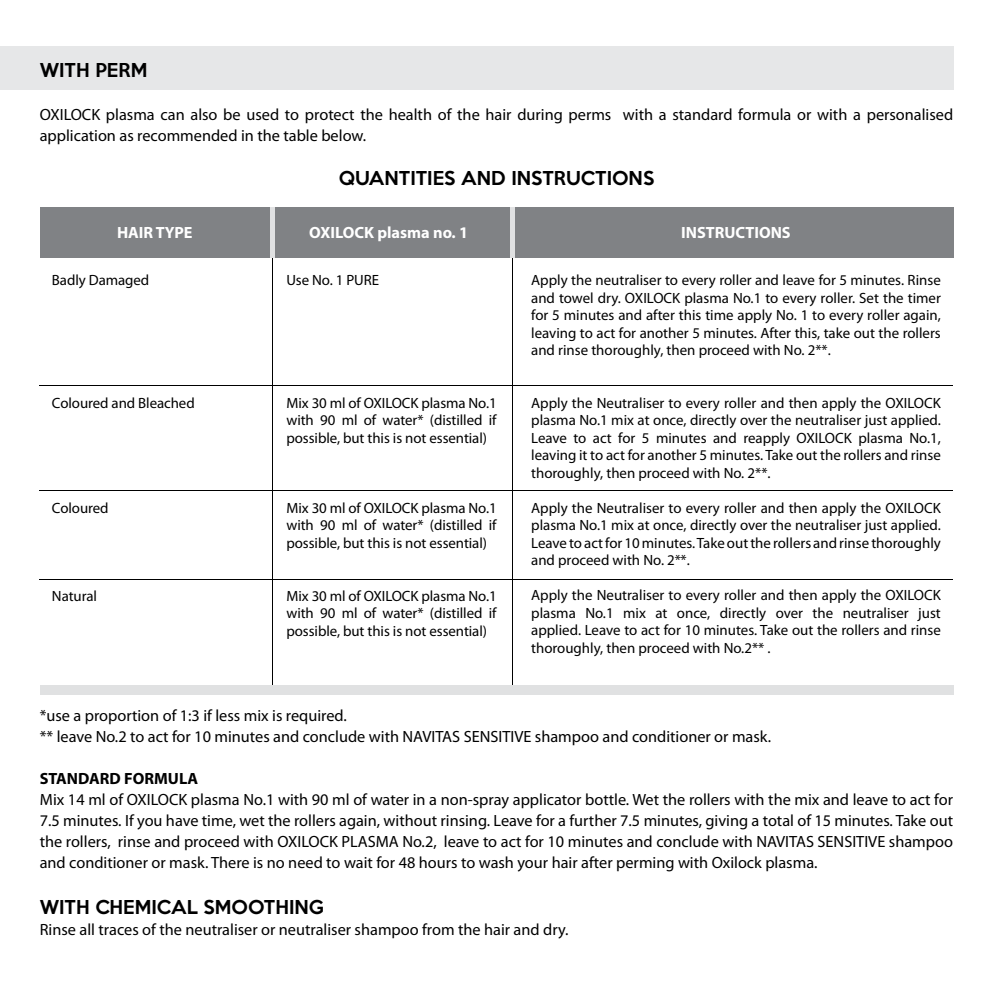
<style>
.page{position:relative;width:993px;height:993px;background:#fff}
.page>*{position:absolute;margin:0;border:0;box-sizing:border-box;transform-origin:0 0}
.t1{font:500 17.5px "Keep Calm";letter-spacing:.005em;color:#000}
.t2{font:16.28px/21px "Myriad Pro";color:#000}
.t3{font:700 16.28px "Myriad Pro";color:#fff}
.t4{font:700 16.28px "Myriad Pro";color:#000}
.t5{font:14.88px/17.5px "Myriad Pro";letter-spacing:-.005em;color:#000;text-align:justify}
</style>
<div class="page">
<div style="left:0;top:46px;width:952px;height:43px;background:#e6e7e8"></div>
<div style="left:40px;top:207px;width:912px;height:50px;background:#808285"></div>
<hr style="left:270px;top:207px;width:4px;height:50px;background:#e0e1e2">
<hr style="left:510px;top:207px;width:4px;height:50px;background:#e0e1e2">
<div style="left:40px;top:685px;width:912px;height:9px;background:#e0e1e2"></div>
<p class="t1" style="left:40px;top:54px;width:109px">WITH PERM</p>
<p class="t2" style="left:40px;top:104px;width:914px">OXILOCK plasma can also be used to protect the health of the hair during perms with a standard formula or with a personalised application as recommended in the table below.</p>
<p class="t1" style="left:338px;top:163px;width:317px">QUANTITIES AND INSTRUCTIONS</p>
<p class="t3" style="left:117px;top:222px;width:77px">HAIR TYPE</p>
<p class="t3" style="left:309px;top:222px;width:160px">OXILOCK plasma no. 1</p>
<p class="t3" style="left:681px;top:222px;width:111px">INSTRUCTIONS</p>
<p class="t5" style="left:52px;top:271px;width:99px">Badly Damaged</p>
<p class="t5" style="left:531px;top:271px;width:411px">Apply the neutraliser to every roller and leave for 5 minutes. Rinse and towel dry. OXILOCK plasma No.1 to every roller. Set the timer for 5 minutes and after this time apply No. 1 to every roller again, leaving to act for another 5 minutes. After this, take out the rollers and rinse thoroughly, then proceed with No. 2**.</p>
<p class="t5" style="left:531px;top:393px;width:411px">Apply the Neutraliser to every roller and then apply the OXILOCK plasma No.1 mix at once, directly over the neutraliser just applied.<br>Leave to act for 5 minutes and reapply OXILOCK plasma No.1, leaving it to act for another 5 minutes. Take out the rollers and rinse thoroughly, then proceed with No. 2**.</p>
<p class="t5" style="left:531px;top:498px;width:411px">Apply the Neutraliser to every roller and then apply the OXILOCK plasma No.1 mix at once, directly over the neutraliser just applied.<br>Leave to act for 10 minutes. Take out the rollers and rinse thoroughly and proceed with No. 2**.</p>
<p class="t5" style="left:531px;top:586px;width:411px">Apply the Neutraliser to every roller and then apply the OXILOCK plasma No.1 mix at once, directly over the neutraliser just applied. Leave to act for 10 minutes. Take out the rollers and rinse thoroughly, then proceed with No.2** .</p>
<p class="t5" style="left:286px;top:271px;width:94px">Use No. 1 PURE</p>
<p class="t5" style="left:286px;top:394px;width:212px">Mix 30 ml of OXILOCK plasma No.1 with 90 ml of water* (distilled if possible, but this is not essential)</p>
<p class="t5" style="left:52px;top:394px;width:144px">Coloured and Bleached</p>
<p class="t5" style="left:286px;top:499px;width:212px">Mix 30 ml of OXILOCK plasma No.1 with 90 ml of water* (distilled if possible, but this is not essential)</p>
<p class="t5" style="left:286px;top:586px;width:212px">Mix 30 ml of OXILOCK plasma No.1 with 90 ml of water* (distilled if possible, but this is not essential)</p>
<p class="t5" style="left:52px;top:499px;width:58px">Coloured</p>
<p class="t5" style="left:52px;top:586px;width:47px">Natural</p>
<p class="t2" style="left:40px;top:704px;width:732px">*use a proportion of 1:3 if less mix is required.<br>** leave No.2 to act for 10 minutes and conclude with NAVITAS SENSITIVE shampoo and conditioner or mask.</p>
<p class="t4" style="left:40px;top:767px;width:160px">STANDARD FORMULA</p>
<p class="t2" style="left:40px;top:788px;width:914px;text-align:justify">Mix 14 ml of OXILOCK plasma No.1 with 90 ml of water in a non-spray applicator bottle. Wet the rollers with the mix and leave to act for 7.5 minutes. If you have time, wet the rollers again, without rinsing. Leave for a further 7.5 minutes, giving a total of 15 minutes. Take out the rollers, rinse and proceed with OXILOCK PLASMA No.2, leave to act for 10 minutes and conclude with NAVITAS SENSITIVE shampoo and conditioner or mask. There is no need to wait for 48 hours to wash your hair after perming with Oxilock plasma.</p>
<p class="t1" style="left:40px;top:891px;width:285px">WITH CHEMICAL SMOOTHING</p>
<p class="t2" style="left:40px;top:918px;width:530px">Rinse all traces of the neutraliser or neutraliser shampoo from the hair and dry.</p>
</div>
